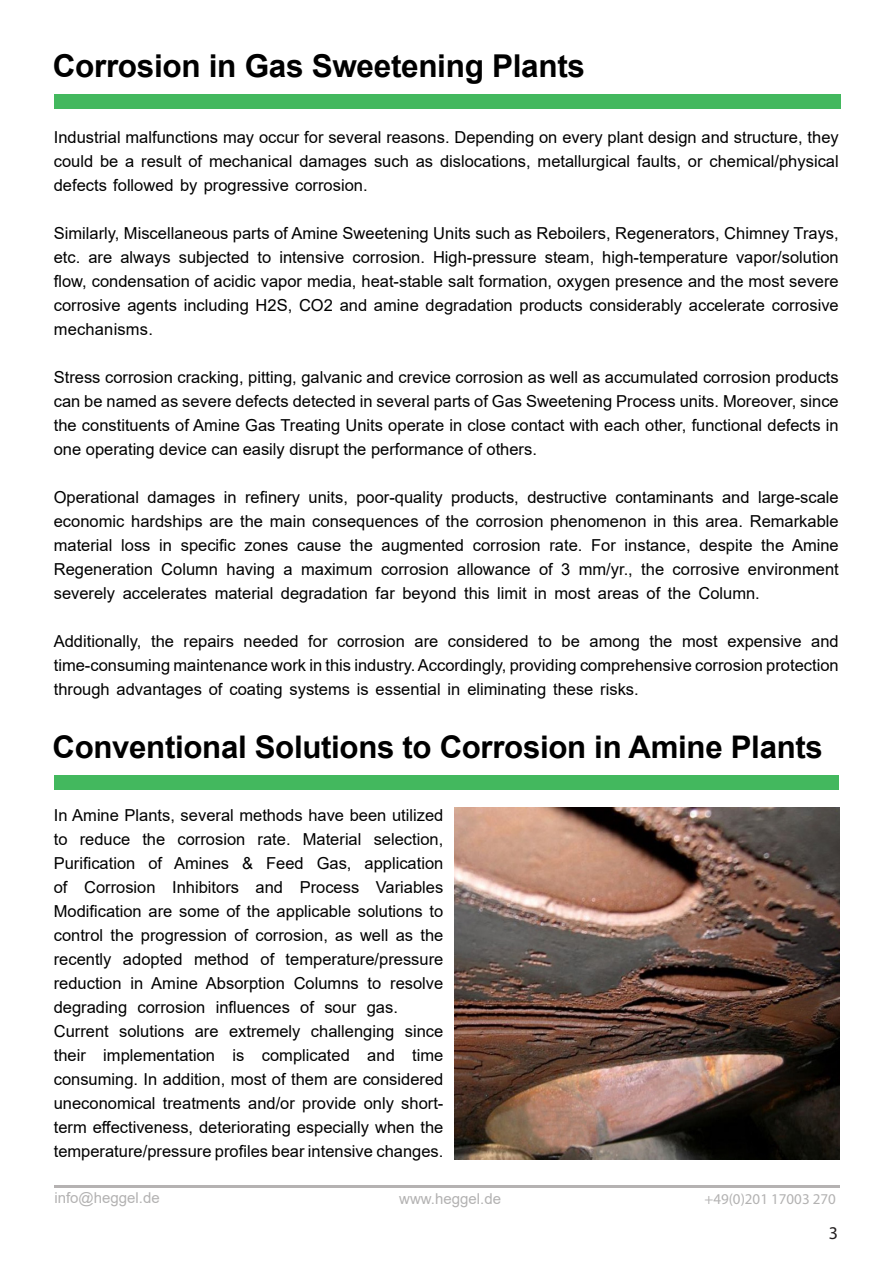
<style>
.page{position:relative;width:893px;height:1263px;background:#fff}
.page>*{position:absolute;margin:0;border:0;box-sizing:border-box;transform-origin:0 0}
.t1{font:700 31.5px "Arial";letter-spacing:-.01em;color:#000}
.t2{font:700 31.2px "Arial";letter-spacing:-.01em;color:#000}
.t3{font:18px "Myriad Pro";color:#231f20}
.t4{font:16.5px/24px "Arial";color:#000}
.t5{font:15px "Arial";color:#b3b2b2}
.t6{font:15px "Myriad Pro";color:#b3b2b2}
</style>
<div class="page">
<hr style="left:54px;top:1185px;width:786px;height:3px;background:#767171">
<div style="left:54px;top:95px;width:786px;height:14px;background:#43b85e"></div>
<div style="left:54px;top:776px;width:785px;height:14px;background:#43b85e"></div>
<img style="left:455px;top:807px;width:385px;height:352px">
<h1 class="t1" style="left:53px;top:44px;width:534px">Corrosion in Gas Sweetening Plants</h1>
<p class="t4" style="left:54px;top:125px;width:786px;text-align:justify">Industrial malfunctions may occur for several reasons. Depending on every plant design and structure, they could be a result of mechanical damages such as dislocations, metallurgical faults, or chemical/physical defects followed by progressive corrosion.</p>
<p class="t4" style="left:54px;top:221px;width:786px;text-align:right">Similarly, Miscellaneous parts of Amine Sweetening Units such as Reboilers, Regenerators, Chimney Trays, vapor/solution</p>
<p class="t4" style="left:120px;top:245px;width:52px">always</p>
<p class="t4" style="left:179px;top:245px;width:72px">subjected</p>
<p class="t4" style="left:279px;top:245px;width:67px">intensive</p>
<p class="t4" style="left:353px;top:245px;width:74px">corrosion.</p>
<p class="t4" style="left:433px;top:245px;width:105px">High-pressure</p>
<p class="t4" style="left:602px;top:245px;width:127px">high-temperature</p>
<p class="t4" style="left:54px;top:245px;width:786px">etc.<br>flow, condensation of acidic vapor media, heat-stable salt formation, oxygen presence and the most severe corrosive agents including H S2 , CO2 and amine degradation products considerably accelerate corrosive mechanisms.</p>
<p class="t4" style="left:54px;top:365px;width:786px;text-align:justify">Stress corrosion cracking, pitting, galvanic and crevice corrosion as well as accumulated corrosion products can be named as severe defects detected in several parts of Gas Sweetening Process units. Moreover, since the constituents of Amine Gas Treating Units operate in close contact with each other, functional defects in one operating device can easily disrupt the performance of others.</p>
<p class="t4" style="left:758px;top:485px;width:82px">large-scale</p>
<p class="t4" style="left:258px;top:245px;width:15px">to</p>
<p class="t4" style="left:545px;top:245px;width:51px">steam,</p>
<p class="t4" style="left:88px;top:245px;width:25px">are</p>
<p class="t4" style="left:54px;top:485px;width:87px">Operational</p>
<p class="t4" style="left:54px;top:509px;width:786px">economic hardships are the main consequences of the corrosion phenomenon in this area. Remarkable</p>
<p class="t4" style="left:792px;top:533px;width:48px">Amine</p>
<p class="t4" style="left:245px;top:485px;width:57px">refinery</p>
<p class="t4" style="left:148px;top:485px;width:69px">damages</p>
<p class="t4" style="left:224px;top:485px;width:14px">in</p>
<p class="t4" style="left:309px;top:485px;width:41px">units,</p>
<p class="t4" style="left:356px;top:485px;width:88px">poor-quality</p>
<p class="t4" style="left:451px;top:485px;width:69px">products,</p>
<p class="t4" style="left:527px;top:485px;width:81px">destructive</p>
<p class="t4" style="left:615px;top:485px;width:100px">contaminants</p>
<p class="t4" style="left:722px;top:485px;width:29px">and</p>
<p class="t4" style="left:181px;top:533px;width:57px">specific</p>
<p class="t4" style="left:54px;top:533px;width:60px">material</p>
<p class="t4" style="left:121px;top:533px;width:31px">loss</p>
<p class="t4" style="left:159px;top:533px;width:14px">in</p>
<p class="t4" style="left:350px;top:533px;width:24px">the</p>
<p class="t4" style="left:382px;top:533px;width:84px">augmented</p>
<p class="t4" style="left:473px;top:533px;width:69px">corrosion</p>
<p class="t4" style="left:591px;top:533px;width:26px">For</p>
<p class="t4" style="left:625px;top:533px;width:68px">instance,</p>
<p class="t4" style="left:699px;top:533px;width:55px">despite</p>
<p class="t4" style="left:761px;top:533px;width:24px">the</p>
<p class="t4" style="left:549px;top:533px;width:35px">rate.</p>
<p class="t4" style="left:244px;top:533px;width:46px">zones</p>
<p class="t4" style="left:297px;top:533px;width:46px">cause</p>
<p class="t4" style="left:54px;top:557px;width:101px">Regeneration</p>
<p class="t4" style="left:161px;top:557px;width:58px">Column</p>
<p class="t4" style="left:227px;top:557px;width:50px">having</p>
<p class="t4" style="left:284px;top:557px;width:11px">a</p>
<p class="t4" style="left:301px;top:557px;width:73px">maximum</p>
<p class="t4" style="left:381px;top:557px;width:69px">corrosion</p>
<p class="t4" style="left:457px;top:557px;width:75px">allowance</p>
<p class="t4" style="left:539px;top:557px;width:15px">of</p>
<p class="t4" style="left:561px;top:557px;width:11px">3</p>
<p class="t4" style="left:579px;top:557px;width:56px">mm/yr.,</p>
<p class="t4" style="left:641px;top:557px;width:24px">the</p>
<p class="t4" style="left:673px;top:557px;width:68px">corrosive</p>
<p class="t4" style="left:748px;top:557px;width:92px">environment</p>
<p class="t4" style="left:54px;top:581px;width:63px">severely</p>
<p class="t4" style="left:123px;top:581px;width:86px">accelerates</p>
<p class="t4" style="left:215px;top:581px;width:60px">material</p>
<p class="t4" style="left:281px;top:581px;width:89px">degradation</p>
<p class="t4" style="left:376px;top:581px;width:21px">far</p>
<p class="t4" style="left:402px;top:581px;width:56px">beyond</p>
<p class="t4" style="left:464px;top:581px;width:27px">this</p>
<p class="t4" style="left:497px;top:581px;width:31px">limit</p>
<p class="t4" style="left:534px;top:581px;width:14px">in</p>
<p class="t4" style="left:554px;top:581px;width:37px">most</p>
<p class="t4" style="left:598px;top:581px;width:43px">areas</p>
<p class="t4" style="left:647px;top:581px;width:15px">of</p>
<p class="t4" style="left:668px;top:581px;width:24px">the</p>
<p class="t4" style="left:698px;top:581px;width:63px">Column.</p>
<p class="t4" style="left:308px;top:629px;width:21px">for</p>
<p class="t4" style="left:54px;top:629px;width:786px">Additionally,<br>time-consuming maintenance work in this industry.Accordingly, providing comprehensive corrosion protection through advantages of coating systems is essential in eliminating these risks.</p>
<p class="t4" style="left:151px;top:629px;width:24px">the</p>
<p class="t4" style="left:184px;top:629px;width:52px">repairs</p>
<p class="t4" style="left:244px;top:629px;width:57px">needed</p>
<p class="t4" style="left:337px;top:629px;width:69px">corrosion</p>
<p class="t4" style="left:448px;top:629px;width:82px">considered</p>
<p class="t4" style="left:562px;top:629px;width:20px">be</p>
<p class="t4" style="left:649px;top:629px;width:24px">the</p>
<p class="t4" style="left:727px;top:629px;width:76px">expensive</p>
<p class="t4" style="left:811px;top:629px;width:29px">and</p>
<p class="t4" style="left:538px;top:629px;width:15px">to</p>
<p class="t4" style="left:682px;top:629px;width:37px">most</p>
<p class="t4" style="left:414px;top:629px;width:25px">are</p>
<p class="t4" style="left:589px;top:629px;width:52px">among</p>
<h2 class="t2" style="left:53px;top:725px;width:772px">Conventional Solutions to Corrosion in Amine Plants</h2>
<p class="t4" style="left:54px;top:803px;width:391px;text-align:right">In Amine Plants, several methods have been utilized selection,</p>
<p class="t4" style="left:80px;top:827px;width:52px">reduce</p>
<p class="t4" style="left:142px;top:827px;width:24px">the</p>
<p class="t4" style="left:178px;top:827px;width:69px">corrosion</p>
<p class="t4" style="left:303px;top:827px;width:60px">Material</p>
<p class="t4" style="left:54px;top:827px;width:15px">to</p>
<p class="t4" style="left:258px;top:827px;width:35px">rate.</p>
<p class="t4" style="left:54px;top:851px;width:83px">Purification</p>
<p class="t4" style="left:148px;top:851px;width:15px">of</p>
<p class="t4" style="left:174px;top:851px;width:57px">Amines</p>
<p class="t4" style="left:242px;top:851px;width:13px">&amp;</p>
<p class="t4" style="left:266px;top:851px;width:39px">Feed</p>
<p class="t4" style="left:317px;top:851px;width:36px">Gas,</p>
<p class="t4" style="left:364px;top:851px;width:80px">application</p>
<p class="t4" style="left:54px;top:875px;width:15px">of</p>
<p class="t4" style="left:54px;top:899px;width:391px">Modification are some of the applicable solutions to</p>
<p class="t4" style="left:54px;top:923px;width:391px">control the progression of corrosion, as well as the</p>
<p class="t4" style="left:286px;top:947px;width:159px">temperature/pressure</p>
<p class="t4" style="left:84px;top:875px;width:73px">Corrosion</p>
<p class="t4" style="left:172px;top:875px;width:68px">Inhibitors</p>
<p class="t4" style="left:256px;top:875px;width:29px">and</p>
<p class="t4" style="left:300px;top:875px;width:61px">Process</p>
<p class="t4" style="left:376px;top:875px;width:69px">Variables</p>
<p class="t4" style="left:260px;top:947px;width:15px">of</p>
<p class="t4" style="left:54px;top:947px;width:59px">recently</p>
<p class="t4" style="left:123px;top:947px;width:61px">adopted</p>
<p class="t4" style="left:194px;top:947px;width:57px">method</p>
<p class="t4" style="left:54px;top:971px;width:69px">reduction</p>
<p class="t4" style="left:130px;top:971px;width:14px">in</p>
<p class="t4" style="left:151px;top:971px;width:48px">Amine</p>
<p class="t4" style="left:206px;top:971px;width:80px">Absorption</p>
<p class="t4" style="left:294px;top:971px;width:67px">Columns</p>
<p class="t4" style="left:368px;top:971px;width:15px">to</p>
<p class="t4" style="left:390px;top:971px;width:55px">resolve</p>
<p class="t4" style="left:54px;top:995px;width:75px">degrading</p>
<p class="t4" style="left:137px;top:995px;width:69px">corrosion</p>
<p class="t4" style="left:216px;top:995px;width:76px">influences</p>
<p class="t4" style="left:300px;top:995px;width:15px">of</p>
<p class="t4" style="left:324px;top:995px;width:34px">sour</p>
<p class="t4" style="left:367px;top:995px;width:33px">gas.</p>
<p class="t4" style="left:54px;top:1019px;width:57px">Current</p>
<p class="t4" style="left:119px;top:1019px;width:67px">solutions</p>
<p class="t4" style="left:195px;top:1019px;width:25px">are</p>
<p class="t4" style="left:229px;top:1019px;width:73px">extremely</p>
<p class="t4" style="left:311px;top:1019px;width:85px">challenging</p>
<p class="t4" style="left:405px;top:1019px;width:40px">since</p>
<p class="t4" style="left:54px;top:1043px;width:391px">their<br>consuming. In addition, most of them are considered</p>
<p class="t4" style="left:54px;top:1115px;width:391px">term effectiveness, deteriorating especially when the</p>
<p class="t4" style="left:103px;top:1043px;width:113px">implementation</p>
<p class="t4" style="left:233px;top:1043px;width:13px">is</p>
<p class="t4" style="left:262px;top:1043px;width:90px">complicated</p>
<p class="t4" style="left:367px;top:1043px;width:29px">and</p>
<p class="t4" style="left:412px;top:1043px;width:33px">time</p>
<p class="t4" style="left:54px;top:1091px;width:391px">uneconomical treatments and/or provide only short-</p>
<p class="t4" style="left:54px;top:1139px;width:391px">temperature/pressure profiles bear intensive changes.</p>
<p class="t5" style="left:54px;top:1187px;width:107px">info@heggel.de</p>
<p class="t5" style="left:399px;top:1188px;width:103px">www.heggel.de</p>
<p class="t6" style="left:704px;top:1190px;width:133px">+49 )0( 201 17003 270</p>
<p class="t3" style="left:829px;top:1222px;width:11px">3</p>
</div>
